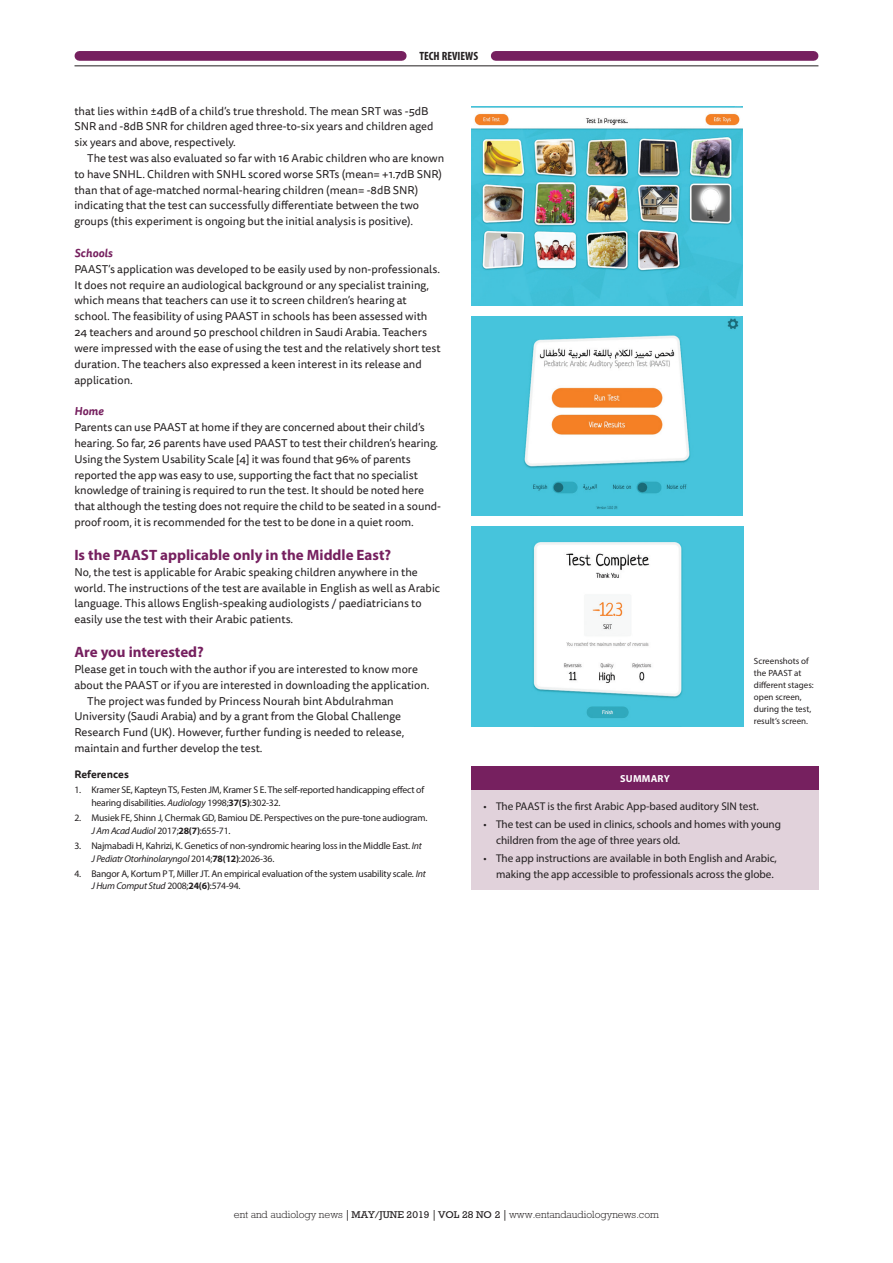
<style>
.page{position:relative;width:893px;height:1263px;background:#fff}
.page>*{position:absolute;margin:0;border:0;box-sizing:border-box;transform-origin:0 0}
.Review_Section_purpl{font:700 15px "Myriad Pro";color:#76205f}
.t1{font:700 condensed 12px "Myriad Pro";color:#231f20}
.feature_body_no_inde{font:11.25px/15.8px "Tisa Sans Pro";color:#231f20}
.feature_Body_Indent{font:11.25px/15.8px "Tisa Sans Pro";color:#231f20}
.feature_table_bullet{font:11.25px/15.8px "Myriad Pro";letter-spacing:-.005em;color:#231f20}
.feature_body_no_inde-2{font:italic 700 11.25px "Tisa Sans Pro";color:#76205f}
.t2{font:300 10.5px "Rockwell";color:#231f20}
.feature_Ref_title{font:700 10.5px "Tisa Sans Pro";color:#231f20}
.t3{font:700 10.2px "Myriad Pro";letter-spacing:.02em;color:#fff}
.feature_Ref_body{font:9.75px/12.8px "Myriad Pro";letter-spacing:-.02em;color:#231f20}
.feature_Caption{font:9px/12px "Myriad Pro";color:#231f20}
.s1{font-style:italic}
.s2{font-weight:700}
.s3{font-family:"Adobe Caslon Pro";font-weight:700}
.s4{font-weight:400;font-size:10.05px}
</style>
<div class="page">
<div style="left:471px;top:790px;width:348px;height:99px;background:#e1d2db"></div>
<div style="left:471px;top:766px;width:348px;height:24px;background:#76205f"></div>
<img style="left:471px;top:106px;width:271px;height:200px">
<img style="left:471px;top:316px;width:272px;height:200px">
<img style="left:471px;top:527px;width:272px;height:199px">
<hr style="left:75px;top:66px;width:743px;height:1px;background:#231f20">
<div style="left:79px;top:51px;width:323px;height:10px;background:#76205f"></div>
<div style="left:496px;top:51px;width:318px;height:10px;background:#76205f"></div>
<p class="t1" style="left:419px;top:49px;width:60px">TECH REVIEWS</p>
<p class="feature_body_no_inde" style="left:74px;top:103px;width:360px">that lies within ±4dB of a child’s true threshold. The mean SRT was -5dB<br>SNR and -8dB SNR for children aged three-to-six years and children aged six years and above, respectively.</p>
<p class="feature_Body_Indent" style="left:74px;top:150px;width:371px;text-indent:13px">The test was also evaluated so far with 16 Arabic children who are known to have SNHL. Children with SNHL scored worse SRTs (mean= +1.7dB SNR) than that of age-matched normal-hearing children (mean= -8dB SNR) indicating that the test can successfully differentiate between the two groups (this experiment is ongoing but the initial analysis is positive).</p>
<p class="feature_body_no_inde-2" style="left:74px;top:245px;width:40px">Schools</p>
<p class="feature_body_no_inde" style="left:74px;top:261px;width:368px">PAAST’s application was developed to be easily used by non-professionals.<br>It does not require an audiological background or any specialist training, which means that teachers can use it to screen children’s hearing at school. The feasibility of using PAAST in schools has been assessed with 24 teachers and around 50 preschool children in Saudi Arabia. Teachers were impressed with the ease of using the test and the relatively short test duration. The teachers also expressed a keen interest in its release and application.</p>
<p class="feature_body_no_inde-2" style="left:74px;top:403px;width:31px">Home</p>
<p class="feature_body_no_inde" style="left:74px;top:419px;width:368px">Parents can use PAAST at home if they are concerned about their child’s hearing. So far, 26 parents have used PAAST to test their children’s hearing.<br>Using the System Usability Scale [4] it was found that 96% of parents reported the app was easy to use, supporting the fact that no specialist knowledge of training is required to run the test. It should be noted here that although the testing does not require the child to be seated in a sound&shy;proof room, it is recommended for the test to be done in a quiet room.</p>
<p class="Review_Section_purpl" style="left:74px;top:545px;width:318px">Is the PAAST applicable only in the Middle East?</p>
<p class="feature_body_no_inde" style="left:74px;top:564px;width:367px">No, the test is applicable for Arabic speaking children anywhere in the world. The instructions of the test are available in English as well as Arabic language. This allows English-speaking audiologists / paediatricians to easily use the test with their Arabic patients.</p>
<p class="Review_Section_purpl" style="left:74px;top:642px;width:131px">Are you interested?</p>
<p class="feature_body_no_inde" style="left:74px;top:661px;width:357px">Please get in touch with the author if you are interested to know more about the PAAST or if you are interested in downloading the application.</p>
<p class="feature_Body_Indent" style="left:74px;top:693px;width:331px;text-indent:13px">The project was funded by Princess Nourah bint Abdulrahman University (Saudi Arabia) and by a grant from the Global Challenge Research Fund (UK). However, further funding is needed to release, maintain and further develop the test.</p>
<p class="feature_Ref_title" style="left:74px;top:767px;width:56px">References</p>
<p class="feature_Ref_body" style="left:91px;top:783px;width:334px;text-indent:-17px">1. Kramer SE, Kapteyn TS, Festen JM, Kramer S E. The self-reported handicapping effect of hearing disabilities. <span class="s1">Audiology</span> 1998;<span class="s2">37(5)</span>:302-32.</p>
<p class="feature_Ref_body" style="left:91px;top:811px;width:337px;text-indent:-17px">2. Musiek FE, Shinn J, Chermak GD, Bamiou DE. Perspectives on the pure-tone audiogram.<br><span class="s1">J Am Acad Audiol</span> 2017;<span class="s2">28(7)</span>:655-71.</p>
<p class="feature_Ref_body" style="left:91px;top:839px;width:332px;text-indent:-17px">3. Najmabadi H, Kahrizi, K. Genetics of non-syndromic hearing loss in the Middle East. <span class="s1">Int<br>J Pediatr Otorhinolaryngol</span> 2014;<span class="s2">78(12)</span>:2026-36.</p>
<p class="feature_Ref_body" style="left:91px;top:867px;width:336px;text-indent:-17px">4. Bangor A, Kortum P T, Miller JT. An empirical evaluation of the system usability scale. <span class="s1">Int<br>J Hum Comput Stud</span> 2008;<span class="s2">24(6)</span>:574-94.</p>
<p class="t3" style="left:620px;top:772px;width:51px">SUMMARY</p>
<p class="feature_Caption" style="left:754px;top:655px;width:61px">Screenshots of the PAAST at different stages: open screen, during the test, result’s screen.</p>
<p class="feature_table_bullet" style="left:483px;top:798px;width:277px">• The PAAST is the first Arabic App-based auditory SIN test.</p>
<p class="feature_table_bullet" style="left:496px;top:816px;width:286px;text-indent:-13px">• The test can be used in clinics, schools and homes with young children from the age of three years old.</p>
<p class="feature_table_bullet" style="left:483px;top:850px;width:295px;text-align:right">• The app instructions are available in both English and Arabic, making the app accessible to professionals across the globe.</p>
<p class="t2" style="left:234px;top:1208px;width:426px">ent and audiology news <span class="s3">|</span> <span class="s4">MAY/JUNE 2019</span> <span class="s3">|</span> <span class="s4">VOL 28 NO 2</span> <span class="s3">|</span> www.entandaudiologynews.com</p>
</div>
